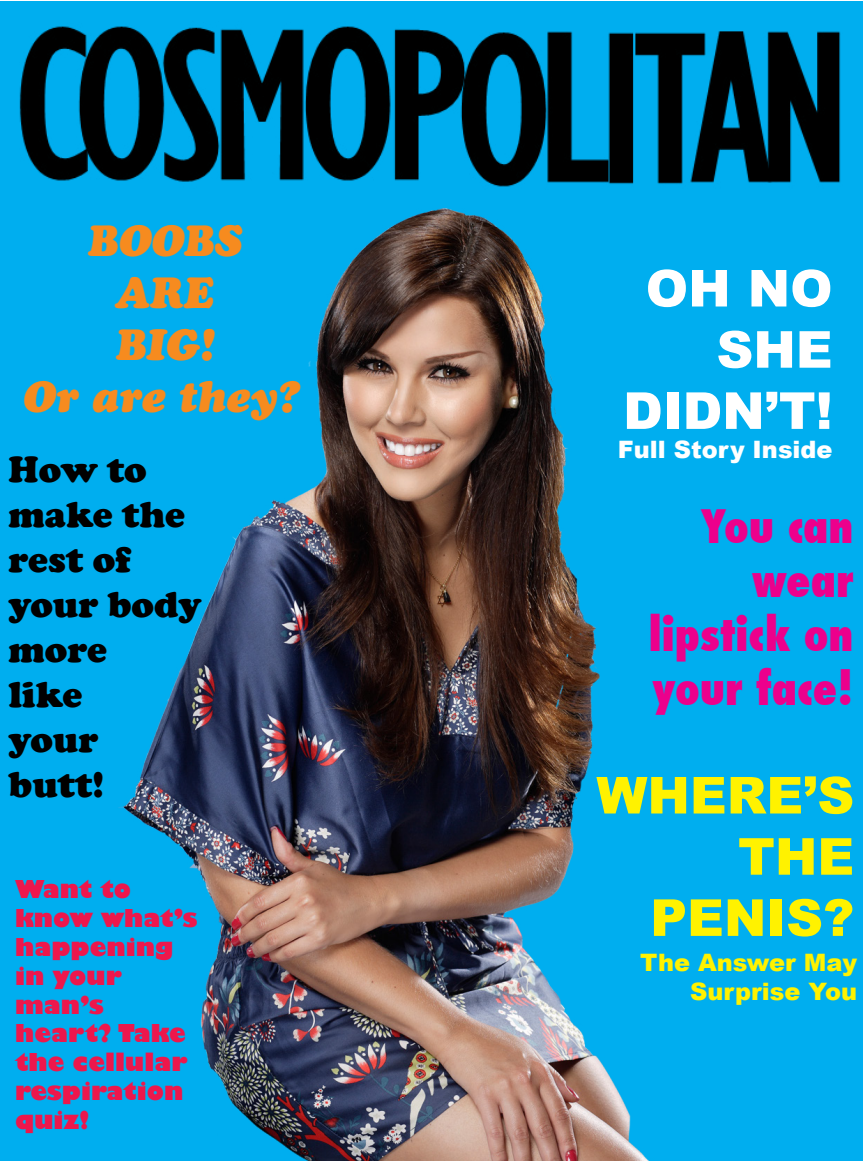
<style>
.page{position:relative;width:864px;height:1161px;background:#fff}
.page>*{position:absolute;margin:0;border:0;box-sizing:border-box;transform-origin:0 0}
.t1{font:900 51px/61.2px "Arial";color:#fff200;text-align:right}
.t2{font:900 51px/61.2px "Arial";color:#fff;text-align:right}
.t3{font:800 condensed 45px/54px "Futura";color:#ec008c;text-align:right}
.t4{font:italic 43.5px/52.2px "Cooper Black Std";color:#f68b1f;text-align:center}
.t5{font:900 37.5px/45px "Cooper";color:#000}
.t6{font:800 24px/28.8px "Gill Sans";color:#ed174c}
.t7{font:900 24px/28.8px "Arial";color:#fff200;text-align:right}
.t8{font:900 24px "Arial";color:#fff}
</style>
<div class="page">
<div style="left:1px;top:1px;width:862px;height:1159px;background:#00aeef"></div>
<img style="left:19px;top:26px;width:822px;height:161px">
<img style="left:104px;top:208px;width:635px;height:953px">
<h3 class="t4" style="left:23px;top:214px;width:277px">BOOBS<br>ARE<br>BIG!<br>Or are they?</h3>
<h3 class="t5" style="left:9px;top:447px;width:195px">How to make the rest of your body more<br>like<br>your butt!</h3>
<p class="t6" style="left:15px;top:877px;width:184px">Want to know what’s happening in your man’s heart? Take the cellular respiration quiz!</p>
<h1 class="t2" style="left:623px;top:256px;width:211px">OH NO<br>SHE<br>DIDN’T!</h1>
<p class="t8" style="left:618px;top:432px;width:216px">Full Story Inside</p>
<h2 class="t3" style="left:649px;top:500px;width:206px">You can wear lipstick on your face!</h2>
<h1 class="t1" style="left:596px;top:763px;width:259px">WHERE’S<br>THE<br>PENIS?</h1>
<p class="t7" style="left:640px;top:947px;width:219px">The Answer May<br>Surprise You</p>
</div>
